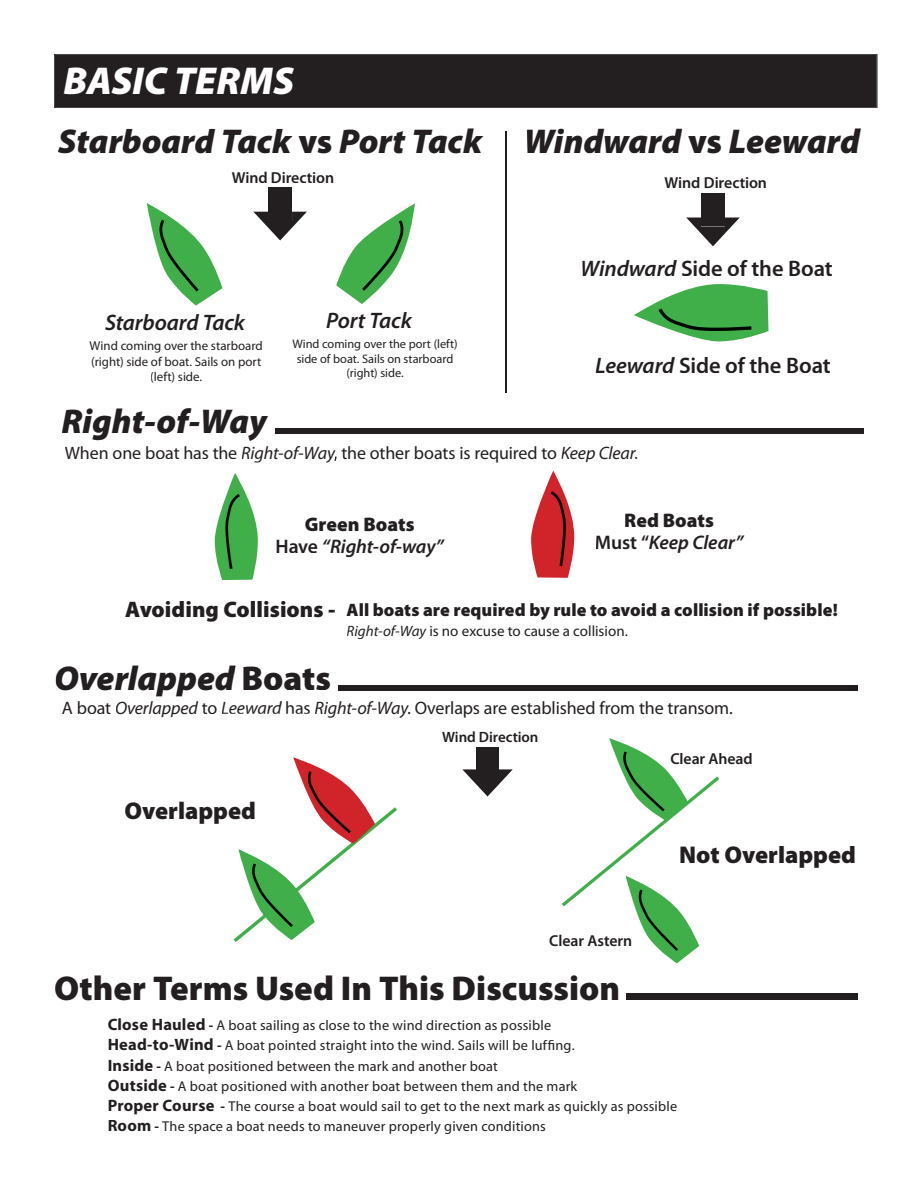
<style>
.page{position:relative;width:918px;height:1188px;background:#fff}
.page>*{position:absolute;margin:0;border:0;box-sizing:border-box;transform-origin:0 0}
.t1{font:italic 900 39px "Myriad Pro";color:#fff}
.t2{font:italic 900 34.5px "Myriad Pro";letter-spacing:-.005em;color:#231f20}
.t3{font:900 34.5px "Myriad Pro";color:#231f20}
.t4{font:900 24.3px "Myriad Pro";color:#231f20}
.t5{font:600 22.5px "Myriad Pro";letter-spacing:-.005em;color:#231f20}
.t6{font:italic 600 22.5px "Myriad Pro";letter-spacing:-.01em;color:#231f20}
.t7{font:italic 600 19.65px/21.6px "Myriad Pro";letter-spacing:-.005em;color:#231f20;text-align:center}
.t8{font:18px "Myriad Pro";letter-spacing:-.01em;color:#231f20}
.t9{font:900 18px "Myriad Pro";letter-spacing:.005em;color:#231f20}
.t10{font:600 15.9px "Myriad Pro";letter-spacing:-.005em;color:#231f20}
.t11{font:15px "Myriad Pro";color:#231f20}
.t12{font:600 15px "Myriad Pro";letter-spacing:-.005em;color:#231f20}
.t13{font:14.25px/20.2px "Myriad";letter-spacing:.015em;color:#231f20}
.t14{font:12.9px/15.5px "Myriad Pro";color:#231f20;text-align:center}
.t15{font:12.3px/14.9px "Myriad Pro";color:#231f20;text-align:center}
.s1{font-style:normal}
.s2{font-style:italic}
.s3{font-weight:900;font-style:normal}
.s4{font-size:22.5px}
.s5{font-weight:700;font-size:16.5px}
.s6{font-weight:700}
</style>
<div class="page">
<div style="left:54px;top:54px;width:824px;height:54px;background:#4a4748"></div>
<div style="left:55px;top:55px;width:822px;height:52px;background:#231f20"></div>
<svg style="left:215px;top:473px;width:43px;height:107px"></svg>
<svg style="left:531px;top:471px;width:43px;height:107px"></svg>
<div style="left:701px;top:193px;width:24px;height:25px;background:#231f20"></div>
<svg style="left:686px;top:218px;width:54px;height:28px"></svg>
<div style="left:701px;top:218px;width:24px;height:8px;background:#231f20"></div>
<svg style="left:634px;top:284px;width:135px;height:58px"></svg>
<svg style="left:147px;top:203px;width:75px;height:103px"></svg>
<svg style="left:336px;top:203px;width:79px;height:101px"></svg>
<div style="left:268px;top:188px;width:24px;height:24px;background:#231f20"></div>
<svg style="left:253px;top:212px;width:54px;height:28px"></svg>
<div style="left:268px;top:212px;width:24px;height:9px;background:#231f20"></div>
<div style="left:476px;top:747px;width:23px;height:22px;background:#231f20"></div>
<svg style="left:462px;top:769px;width:51px;height:27px"></svg>
<div style="left:476px;top:769px;width:23px;height:9px;background:#231f20"></div>
<svg style="left:234px;top:757px;width:163px;height:185px"></svg>
<svg style="left:562px;top:738px;width:157px;height:225px"></svg>
<div style="left:339px;top:685px;width:519px;height:6px;background:#231f20"></div>
<div style="left:275px;top:428px;width:589px;height:6px;background:#231f20"></div>
<div style="left:626px;top:994px;width:232px;height:6px;background:#231f20"></div>
<hr style="left:505px;top:131px;width:1px;height:262px;background:#231f20">
<h1 class="t1" style="left:64px;top:59px;width:232px">BASIC TERMS</h1>
<h2 class="t2" style="left:58px;top:122px;width:803px">Starboard Tack <span class="s1">vs</span> Port Tack Windward <span class="s1">vs</span> Leeward</h2>
<p class="t10" style="left:665px;top:174px;width:104px">Wind Direction</p>
<p class="t10" style="left:232px;top:169px;width:104px">Wind Direction</p>
<h3 class="t6" style="left:105px;top:310px;width:141px">Starboard Tack</h3>
<p class="t14" style="left:90px;top:339px;width:175px">Wind coming over the starboard (right) side of boat. Sails on port (left) side.</p>
<h3 class="t6" style="left:326px;top:308px;width:87px">Port Tack</h3>
<p class="t15" style="left:292px;top:336px;width:167px">Wind coming over the port (left) side of boat. Sails on starboard (right) side.</p>
<h3 class="t5" style="left:580px;top:256px;width:254px"><span class="s2">Windward</span> Side of the Boat</h3>
<h3 class="t5" style="left:595px;top:353px;width:237px"><span class="s2">Leeward</span> Side of the Boat</h3>
<h2 class="t2" style="left:62px;top:402px;width:207px">Right-of-Way</h2>
<p class="t8" style="left:65px;top:443px;width:575px">When one boat has the <span class="s2">Right-of-Way</span>, the other boats is required to <span class="s2">Keep Clear</span>.</p>
<h3 class="t7" style="left:276px;top:514px;width:170px"><span class="s3">Green Boats<br></span><span class="s1">Have</span> “Right-of-way”</h3>
<h3 class="t7" style="left:595px;top:510px;width:150px"><span class="s3">Red Boats<br></span><span class="s1">Must “</span>Keep Clear”</h3>
<p class="t9" style="left:125px;top:600px;width:714px"><span class="s4">Avoiding Collisions -</span> All boats are required by rule to avoid a collision if possible!</p>
<p class="t11" style="left:347px;top:623px;width:283px"><span class="s2">Right-of-Way</span> is no excuse to cause a collision.</p>
<h2 class="t2" style="left:54px;top:659px;width:279px">Overlapped <span class="s1">Boats</span></h2>
<p class="t8" style="left:62px;top:698px;width:673px">A boat <span class="s2">Overlapped</span> to <span class="s2">Leeward</span> has <span class="s2">Right-of-Way.</span> Overlaps are established from the transom.</p>
<h3 class="t4" style="left:124px;top:797px;width:133px">Overlapped</h3>
<p class="t12" style="left:442px;top:729px;width:98px">Wind Direction</p>
<p class="t10" style="left:549px;top:932px;width:84px">Clear Astern</p>
<p class="t10" style="left:670px;top:750px;width:84px">Clear Ahead</p>
<h3 class="t4" style="left:679px;top:841px;width:179px">Not Overlapped</h3>
<h2 class="t3" style="left:54px;top:969px;width:568px">Other Terms Used In This Discussion</h2>
<p class="t13" style="left:108px;top:1016px;width:571px"><span class="s5">Close Hauled</span> <span class="s6">-</span> A boat sailing as close to the wind direction as possible<br><span class="s5">Head-to-Wind</span> <span class="s6">-</span> A boat pointed straight into the wind. Sails will be luffing.<br><span class="s5">Inside</span> <span class="s6">-</span> A boat positioned between the mark and another boat<br><span class="s5">Outside</span> <span class="s6">-</span> A boat positioned with another boat between them and the mark<br><span class="s5">Proper Course</span> <span class="s6">-</span> The course a boat would sail to get to the next mark as quickly as possible <span class="s5">Room</span> <span class="s6">-</span> The space a boat needs to maneuver properly given conditions</p>
</div>
